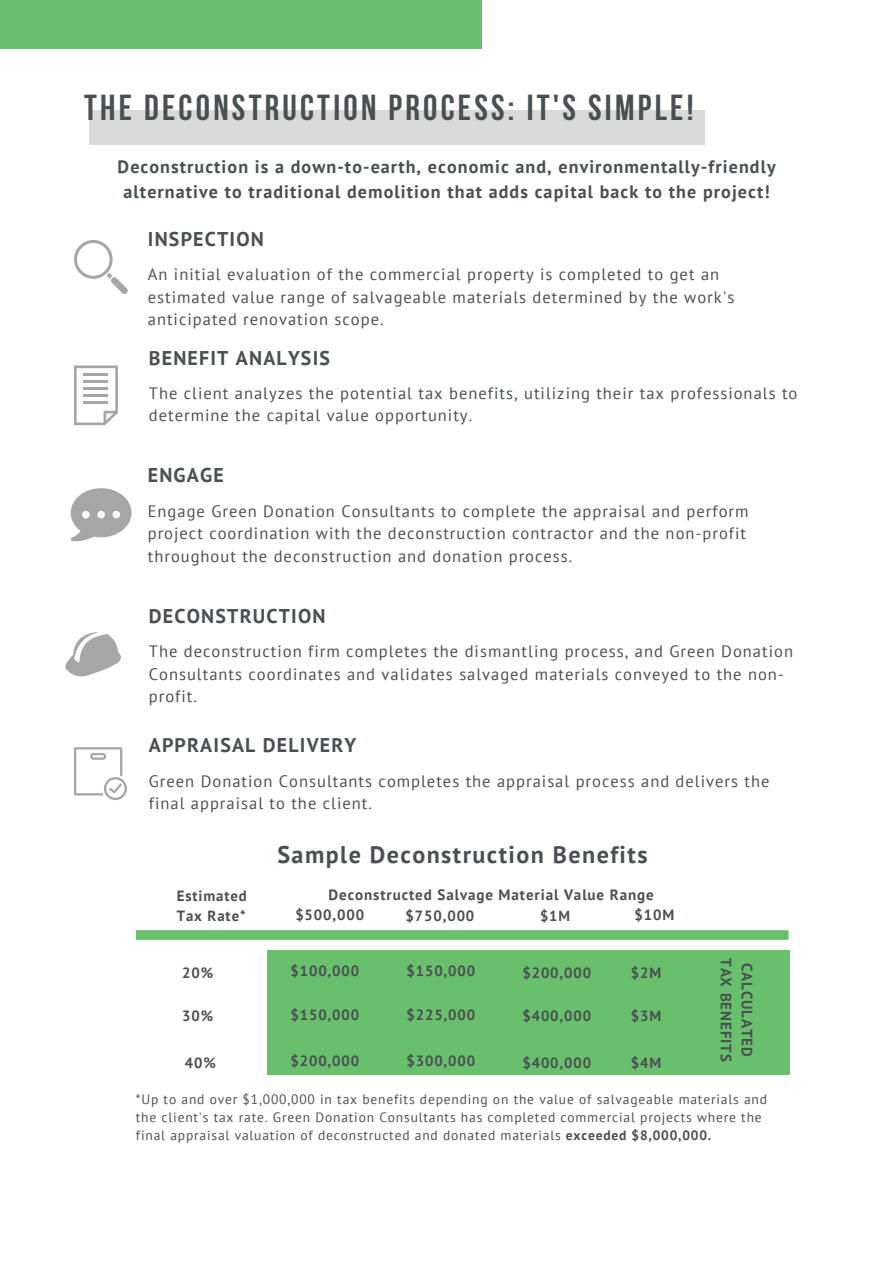
<style>
.page{position:relative;width:894px;height:1264px;background:#fff}
.page>*{position:absolute;margin:0;border:0;box-sizing:border-box;transform-origin:0 0}
.t1{font:700 36px "Bebas Neue";letter-spacing:.09em;color:#495052}
.t2{font:700 24px "PT Sans";letter-spacing:.06em;color:#495052}
.t3{font:700 19.8px "PT Sans";letter-spacing:.06em;color:#495052}
.t4{font:700 18px/24.8px "PT Sans";letter-spacing:.06em;color:#495052;text-align:center}
.t5{font:16.5px/22.5px "PT Sans";letter-spacing:.06em;color:#495052}
.t6{font:700 15px "PT Sans";letter-spacing:.06em;color:#495052}
.t7{font:700 14.85px "PT Sans";letter-spacing:.06em;color:#495052}
.t8{font:700 14.55px "PT Sans";color:#495052}
.t9{font:13.5px/18px "PT Sans";letter-spacing:.06em;color:#495052}
.s1{font-weight:700}
</style>
<div class="page">
<div style="left:89px;top:111px;width:615px;height:33px;background:#d9d9d9"></div>
<svg style="left:74px;top:240px;width:54px;height:54px"></svg>
<svg style="left:65px;top:632px;width:56px;height:45px"></svg>
<svg style="left:74px;top:365px;width:44px;height:60px"></svg>
<hr style="left:84px;top:373px;width:24px;height:3px;background:#a6a6a6">
<hr style="left:84px;top:380px;width:24px;height:3px;background:#a6a6a6">
<hr style="left:84px;top:387px;width:24px;height:3px;background:#a6a6a6">
<hr style="left:84px;top:394px;width:24px;height:3px;background:#a6a6a6">
<hr style="left:84px;top:401px;width:24px;height:3px;background:#a6a6a6">
<svg style="left:71px;top:488px;width:60px;height:53px"></svg>
<svg style="left:74px;top:747px;width:53px;height:53px"></svg>
<div style="left:0;top:0;width:481px;height:49px;background:#69c06c"></div>
<svg style="left:136px;top:930px;width:652px;height:9px;background:#6bc16e"></svg>
<div style="left:267px;top:950px;width:522px;height:124px;background:#69c06c"></div>
<p class="t1" style="left:84px;top:93px;width:611px">THE DECONSTRUCTION PROCESS: IT'S SIMPLE!</p>
<p class="t4" style="left:117px;top:154px;width:659px">Deconstruction is a down-to-earth, economic and, environmentally-friendly alternative to traditional demolition that adds capital back to the project!</p>
<p class="t3" style="left:148px;top:225px;width:118px">INSPECTION</p>
<p class="t5" style="left:148px;top:263px;width:587px">An initial evaluation of the commercial property is completed to get an estimated value range of salvageable materials determined by the work's anticipated renovation scope.</p>
<p class="t3" style="left:149px;top:344px;width:183px">BENEFIT ANALYSIS</p>
<p class="t5" style="left:149px;top:381px;width:650px">The client analyzes the potential tax benefits, utilizing their tax professionals to determine the capital value opportunity.</p>
<p class="t3" style="left:148px;top:462px;width:77px">ENGAGE</p>
<p class="t5" style="left:148px;top:499px;width:602px">Engage Green Donation Consultants to complete the appraisal and perform</p>
<p class="t5" style="left:148px;top:522px;width:599px">project coordination with the deconstruction contractor and the non-profit throughout the deconstruction and donation process.</p>
<p class="t3" style="left:149px;top:603px;width:178px">DECONSTRUCTION</p>
<p class="t5" style="left:149px;top:640px;width:645px">The deconstruction firm completes the dismantling process, and Green Donation<br>Consultants coordinates and validates salvaged materials conveyed to the non&shy;profit.</p>
<p class="t3" style="left:149px;top:732px;width:209px">APPRAISAL DELIVERY</p>
<p class="t5" style="left:149px;top:769px;width:622px">Green Donation Consultants completes the appraisal process and delivers the final appraisal to the client.</p>
<p class="t2" style="left:277px;top:838px;width:371px">Sample Deconstruction Benefits</p>
<p class="t6" style="left:328px;top:885px;width:327px">Deconstructed Salvage Material Value Range</p>
<p class="t7" style="left:177px;top:886px;width:72px">Estimated</p>
<p class="t7" style="left:177px;top:906px;width:70px">Tax Rate*</p>
<p class="t7" style="left:295px;top:904px;width:70px">$500,000</p>
<p class="t7" style="left:405px;top:906px;width:70px">$750,000</p>
<p class="t8" style="left:540px;top:906px;width:31px">$1M</p>
<p class="t7" style="left:634px;top:904px;width:41px">$10M</p>
<p class="t6" style="left:736px;top:958px;width:105px;rotate:90deg">TAX BENEFITS</p>
<p class="t6" style="left:756px;top:962px;width:95px;rotate:90deg">CALCULATED</p>
<p class="t7" style="left:290px;top:960px;width:70px">$100,000</p>
<p class="t7" style="left:290px;top:1004px;width:70px">$150,000</p>
<p class="t7" style="left:290px;top:1051px;width:70px">$200,000</p>
<p class="t7" style="left:406px;top:960px;width:70px">$150,000</p>
<p class="t7" style="left:406px;top:1004px;width:70px">$225,000</p>
<p class="t7" style="left:406px;top:1051px;width:70px">$300,000</p>
<p class="t7" style="left:630px;top:962px;width:32px">$2M</p>
<p class="t7" style="left:630px;top:1006px;width:32px">$3M</p>
<p class="t7" style="left:630px;top:1052px;width:32px">$4M</p>
<p class="t9" style="left:136px;top:1089px;width:632px">*Up to and over $1,000,000 in tax benefits depending on the value of salvageable materials and the client's tax rate. Green Donation Consultants has completed commercial projects where the final appraisal valuation of deconstructed and donated materials <span class="s1">exceeded $8,000,000.</span></p>
<p class="t7" style="left:522px;top:962px;width:70px">$200,000</p>
<p class="t7" style="left:522px;top:1006px;width:70px">$400,000</p>
<p class="t7" style="left:522px;top:1052px;width:70px">$400,000</p>
<p class="t7" style="left:182px;top:962px;width:32px">20%</p>
<p class="t7" style="left:182px;top:1006px;width:32px">30%</p>
<p class="t7" style="left:185px;top:1052px;width:32px">40%</p>
</div>
